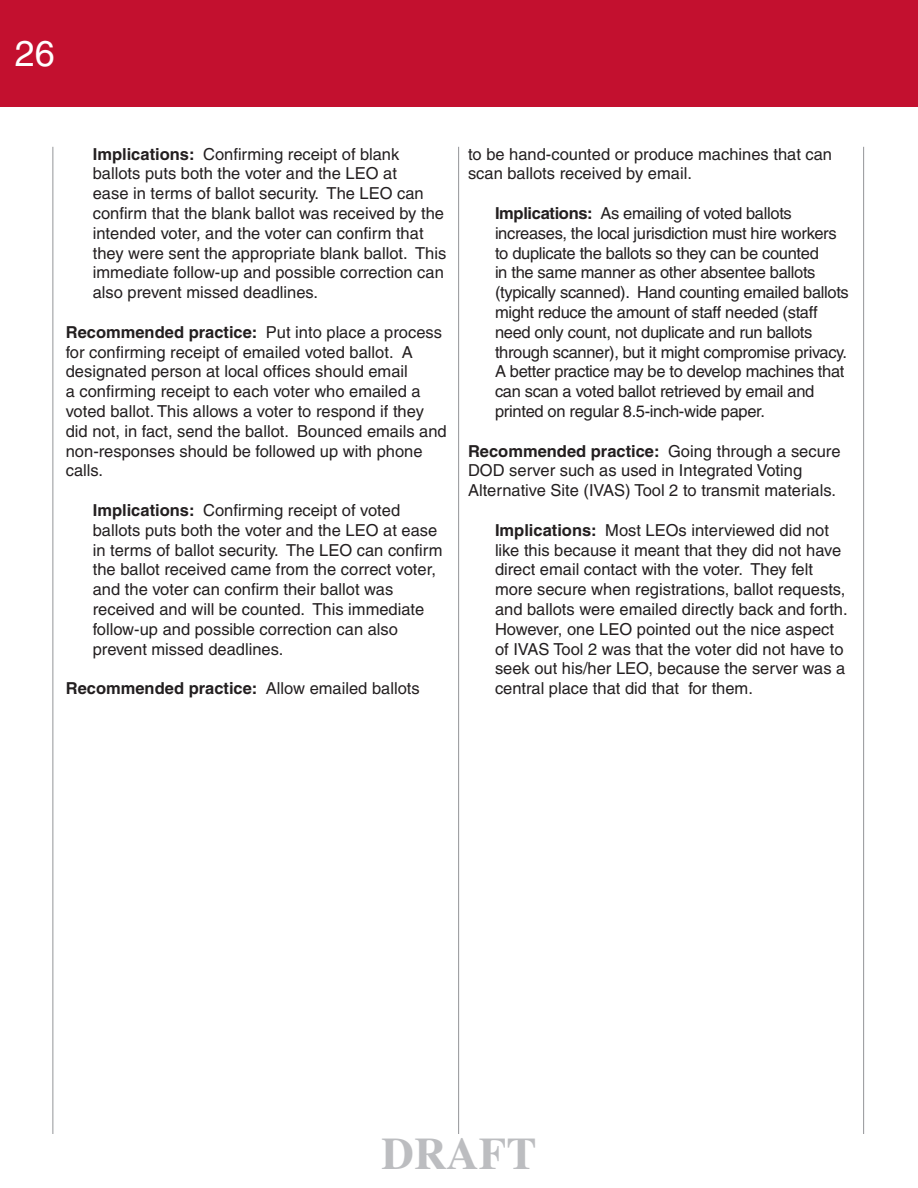
<style>
.page{position:relative;width:918px;height:1188px;background:#fff}
.page>*{position:absolute;margin:0;border:0;box-sizing:border-box;transform-origin:0 0}
.t1{font:700 45px "Times";color:#bcbdc0}
.t2{font:36px "Helvetica";color:#fff}
.t3{font:16.5px/19.8px "Helvetica";color:#231f20}
.t4{font:16.5px/19.8px "Helvetica";letter-spacing:-.02em;color:#231f20}
.t5{font:700 16.5px "Helvetica";color:#231f20}
.s1{font-weight:700}
.s2{font-weight:400}
</style>
<div class="page">
<div style="left:0;top:0;width:918px;height:107px;background:#c3102f"></div>
<hr style="left:458px;top:147px;width:1px;height:987px;background:#939598">
<hr style="left:52px;top:147px;width:1px;height:987px;background:#939598">
<hr style="left:863px;top:147px;width:1px;height:987px;background:#939598">
<h2 class="t2" style="left:15px;top:33px;width:42px">26</h2>
<p class="t3" style="left:93px;top:144px;width:355px"><span class="s1">Implications:</span> Confirming receipt of blank ballots puts both the voter and the LEO at<br>ease in terms of ballot security. The LEO can confirm that the blank ballot was received by the intended voter, and the voter can confirm that they were sent the appropriate blank ballot. This immediate follow-up and possible correction can also prevent missed deadlines.</p>
<p class="t3" style="left:66px;top:322px;width:382px"><span class="s1">Recommended practice:</span> Put into place a process for confirming receipt of emailed voted ballot. A designated person at local offices should email<br>a confirming receipt to each voter who emailed a voted ballot. This allows a voter to respond if they did not, in fact, send the ballot. Bounced emails and non-responses should be followed up with phone calls.</p>
<p class="t3" style="left:93px;top:500px;width:351px"><span class="s1">Implications:</span> Confirming receipt of voted ballots puts both the voter and the LEO at ease in terms of ballot security. The LEO can confirm the ballot received came from the correct voter, and the voter can confirm their ballot was received and will be counted. This immediate follow-up and possible correction can also prevent missed deadlines.</p>
<p class="t5" style="left:66px;top:678px;width:355px">Recommended practice: <span class="s2">Allow emailed ballots</span></p>
<p class="t3" style="left:468px;top:144px;width:366px">to be hand-counted or produce machines that can scan ballots received by email.</p>
<p class="t4" style="left:495px;top:203px;width:355px"><span class="s1">Implications:</span> As emailing of voted ballots increases, the local jurisdiction must hire workers to duplicate the ballots so they can be counted<br>in the same manner as other absentee ballots (typically scanned). Hand counting emailed ballots might reduce the amount of staff needed (staff need only count, not duplicate and run ballots through scanner), but it might compromise privacy.<br>A better practice may be to develop machines that can scan a voted ballot retrieved by email and printed on regular 8.5-inch-wide paper.</p>
<p class="t3" style="left:468px;top:441px;width:374px"><span class="s1">Recommended practice:</span> Going through a secure<br>DOD server such as used in Integrated Voting<br>Alternative Site (IVAS) Tool 2 to transmit materials.</p>
<p class="t3" style="left:495px;top:520px;width:354px"><span class="s1">Implications:</span> Most LEOs interviewed did not like this because it meant that they did not have direct email contact with the voter. They felt more secure when registrations, ballot requests, and ballots were emailed directly back and forth.<br>However, one LEO pointed out the nice aspect of IVAS Tool 2 was that the voter did not have to seek out his/her LEO, because the server was a central place that did that for them.</p>
<h1 class="t1" style="left:382px;top:1127px;width:156px">DRAFT</h1>
</div>
